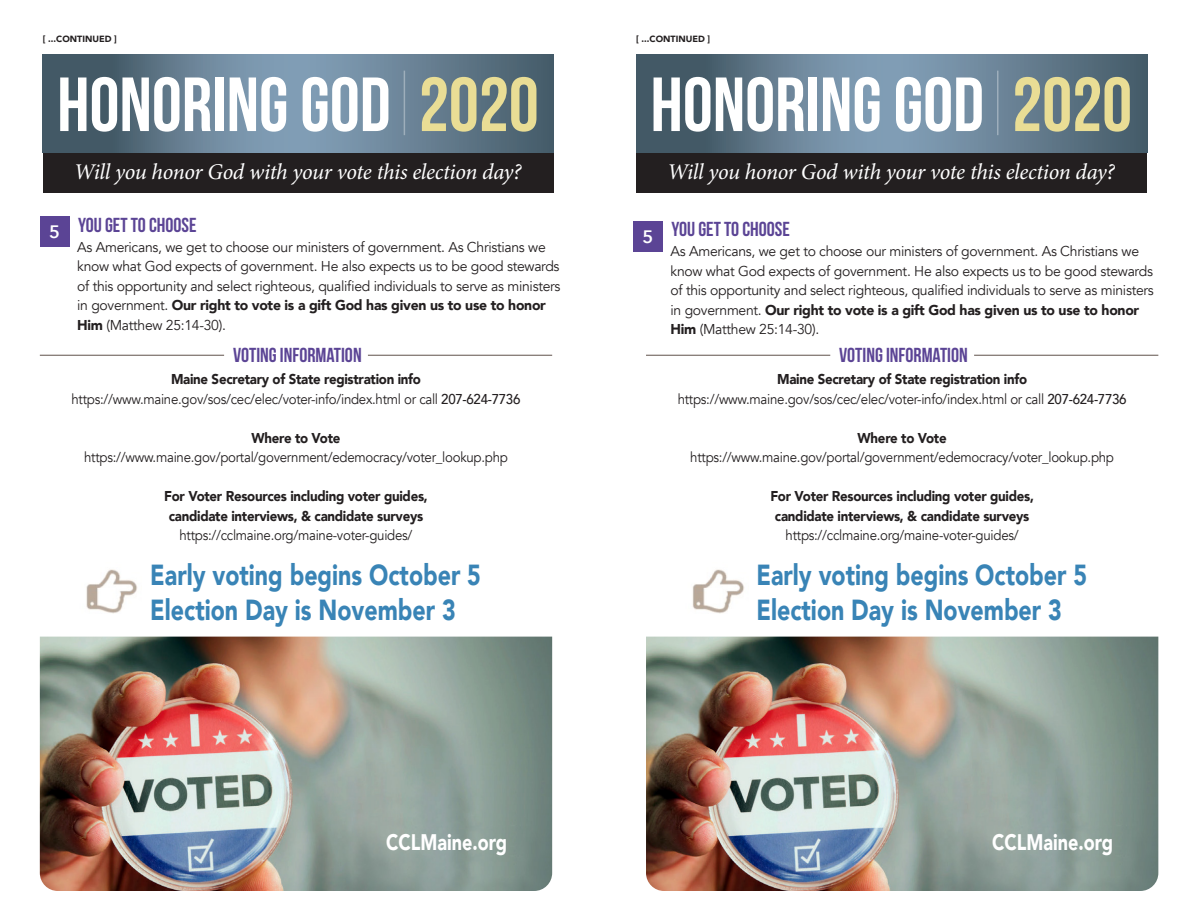
<style>
.page{position:relative;width:1188px;height:918px;background:#fff}
.page>*{position:absolute;margin:0;border:0;box-sizing:border-box;transform-origin:0 0}
.t1{font:76.5px "Bebas Neue";color:#fff}
.t2{font:900 28.95px "Avenir";color:#3984b6;scale:.8 1}
.t3{font:italic 22.5px "Minion Pro";letter-spacing:-.02em;color:#fff}
.t4{font:900 22.5px "Avenir";color:#fff;scale:.8 1}
.t5{font:20.25px "Bebas Neue";color:#5b4495}
.t6{font:600 18px "Avenir Next";color:#fff}
.t7{font:14.25px/19.5px "Avenir";letter-spacing:-.02em;color:#231f20}
.t8{font:14.25px "Avenir";letter-spacing:-.02em;color:#231f20;scale:.93 1}
.t9{font:900 14.25px/19.5px "Avenir";letter-spacing:-.02em;color:#231f20;text-align:center;scale:.93 1}
.t10{font:900 9px "Avenir";color:#231f20}
.s1{color:#e9dd95}
.s2{font-weight:900}
.s3{font-weight:500}
</style>
<div class="page">
<div style="left:43px;top:152px;width:511px;height:41px;background:#231f20"></div>
<div style="left:636px;top:152px;width:511px;height:41px;background:#231f20"></div>
<hr style="left:40px;top:355px;width:184px;height:1px;background:#5f524b">
<hr style="left:646px;top:355px;width:184px;height:1px;background:#5f524b">
<hr style="left:368px;top:355px;width:184px;height:1px;background:#5f524b">
<hr style="left:974px;top:355px;width:184px;height:1px;background:#5f524b">
<img style="left:40px;top:637px;width:512px;height:254px">
<img style="left:646px;top:637px;width:512px;height:254px">
<img style="left:86px;top:569px;width:52px;height:45px">
<img style="left:692px;top:569px;width:52px;height:45px">
<svg style="left:43px;top:54px;width:511px;height:98px;background:#627b8d"></svg>
<svg style="left:636px;top:54px;width:511px;height:98px;background:#627b8e"></svg>
<hr style="left:404px;top:71px;width:1px;height:64px;background:#fff">
<hr style="left:997px;top:71px;width:1px;height:64px;background:#fff">
<div style="left:40px;top:216px;width:30px;height:31px;background:#5b4495"></div>
<div style="left:633px;top:221px;width:30px;height:30px;background:#5b4495"></div>
<p class="t10" style="left:43px;top:31px;width:75px">[ ...CONTINUED ]</p>
<p class="t10" style="left:636px;top:31px;width:75px">[ ...CONTINUED ]</p>
<p class="t1" style="left:57px;top:63px;width:483px">HONORING GOD <span class="s1">2020</span></p>
<p class="t1" style="left:651px;top:63px;width:483px">HONORING GOD <span class="s1">2020</span></p>
<p class="t3" style="left:74px;top:157px;width:449px">Will you honor God with your vote this election day?</p>
<p class="t3" style="left:667px;top:157px;width:449px">Will you honor God with your vote this election day?</p>
<p class="t5" style="left:78px;top:213px;width:120px">YOU GET TO CHOOSE</p>
<p class="t5" style="left:671px;top:218px;width:120px">YOU GET TO CHOOSE</p>
<p class="t6" style="left:49px;top:216px;width:12px">5</p>
<p class="t6" style="left:643px;top:221px;width:12px">5</p>
<p class="t7" style="left:77px;top:237px;width:485px">As Americans, we get to choose our ministers of government. As Christians we know what God expects of government. He also expects us to be good stewards of this opportunity and select righteous, qualified individuals to serve as ministers in government. <span class="s2">Our right to vote is a gift God has given us to use to honor Him</span> (Matthew 25:14-30).</p>
<p class="t7" style="left:671px;top:242px;width:485px">As Americans, we get to choose our ministers of government. As Christians we know what God expects of government. He also expects us to be good stewards of this opportunity and select righteous, qualified individuals to serve as ministers in government. <span class="s2">Our right to vote is a gift God has given us to use to honor Him</span> (Matthew 25:14-30).</p>
<p class="t9" style="left:171px;top:369px;width:270px">Maine Secretary of State registration info</p>
<p class="t8" style="left:72px;top:390px;width:484px">https://www.maine.gov/sos/cec/elec/voter-info/index.html or call <span class="s3">207-624-7736</span></p>
<p class="t9" style="left:251px;top:428px;width:97px">Where to Vote</p>
<p class="t8" style="left:84px;top:449px;width:457px">https://www.maine.gov/portal/government/edemocracy/voter_lookup.php</p>
<p class="t9" style="left:164px;top:486px;width:285px">For Voter Resources including voter guides, candidate interviews, &amp; candidate surveys</p>
<p class="t8" style="left:179px;top:527px;width:252px">https://cclmaine.org/maine-voter-guides/</p>
<p class="t5" style="left:233px;top:344px;width:130px">VOTING INFORMATION</p>
<p class="t5" style="left:839px;top:344px;width:130px">VOTING INFORMATION</p>
<p class="t9" style="left:777px;top:369px;width:270px">Maine Secretary of State registration info</p>
<p class="t8" style="left:678px;top:390px;width:484px">https://www.maine.gov/sos/cec/elec/voter-info/index.html or call <span class="s3">207-624-7736</span></p>
<p class="t9" style="left:858px;top:428px;width:97px">Where to Vote</p>
<p class="t8" style="left:690px;top:449px;width:457px">https://www.maine.gov/portal/government/edemocracy/voter_lookup.php</p>
<p class="t9" style="left:770px;top:486px;width:285px">For Voter Resources including voter guides, candidate interviews, &amp; candidate surveys</p>
<p class="t8" style="left:786px;top:527px;width:252px">https://cclmaine.org/maine-voter-guides/</p>
<p class="t2" style="left:150px;top:550px;width:415px">Early voting begins October 5</p>
<p class="t2" style="left:150px;top:585px;width:383px">Election Day is November 3</p>
<p class="t2" style="left:756px;top:550px;width:415px">Early voting begins October 5</p>
<p class="t2" style="left:756px;top:585px;width:383px">Election Day is November 3</p>
<p class="t4" style="left:386px;top:823px;width:153px">CCLMaine.org</p>
<p class="t4" style="left:992px;top:823px;width:153px">CCLMaine.org</p>
</div>
